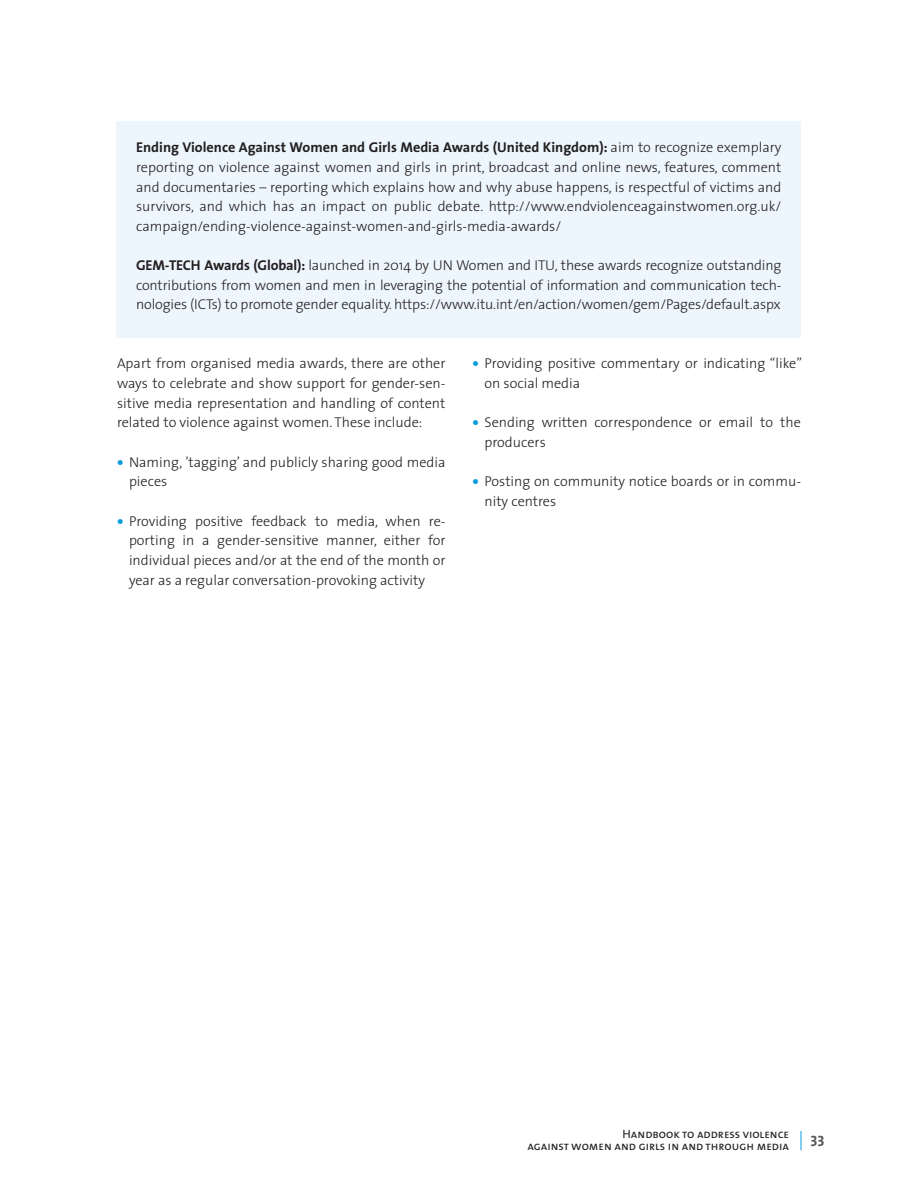
<style>
.page{position:relative;width:918px;height:1188px;background:#fff}
.page>*{position:absolute;margin:0;border:0;box-sizing:border-box;transform-origin:0 0}
.t1{font:15px "The Sans Bold Caps";color:#57585a}
.BODY_TEXT__ITALIC_OR{font:300 14.25px/19.6px "The Sans";color:#231f20;text-align:justify}
.t2{font:12px/12px "The Sans Caps";color:#231f20;text-align:right}
.s1{font-weight:700}
.s2{font-family:"The Sans Extra Bold Caps";font-weight:400;font-size:15px;color:#069ddc}
</style>
<div class="page">
<svg style="left:801px;top:1131px;width:1px;height:19px"></svg>
<div style="left:117px;top:122px;width:684px;height:216px;background:#edf6fc"></div>
<p class="BODY_TEXT__ITALIC_OR" style="left:136px;top:137px;width:647px"><span class="s1">Ending Violence Against Women and Girls Media Awards (United Kingdom):</span> aim to recognize exemplary reporting on violence against women and girls in print, broadcast and online news, features, comment and documentaries – reporting which explains how and why abuse happens, is respectful of victims and survivors, and which has an impact on public debate. http://www.endviolenceagainstwomen.org.uk/ campaign/ending-violence-against-women-and-girls-media-awards/</p>
<p class="BODY_TEXT__ITALIC_OR" style="left:136px;top:255px;width:647px"><span class="s1">GEM-TECH Awards (Global):</span> launched in 2014 by UN Women and ITU, these awards recognize outstanding contributions from women and men in leveraging the potential of information and communication tech&shy;nologies (ICTs) to promote gender equality. https://www.itu.int/en/action/women/gem/Pages/default.aspx</p>
<p class="BODY_TEXT__ITALIC_OR" style="left:117px;top:353px;width:330px">Apart from organised media awards, there are other ways to celebrate and show support for gender-sen&shy;sitive media representation and handling of content related to violence against women. These include:</p>
<p class="BODY_TEXT__ITALIC_OR" style="left:129px;top:452px;width:318px;text-indent:-12px"><span class="s2">•</span> Naming, ’tagging’ and publicly sharing good media pieces</p>
<p class="BODY_TEXT__ITALIC_OR" style="left:129px;top:511px;width:318px;text-indent:-12px"><span class="s2">•</span> Providing positive feedback to media, when re&shy;porting in a gender-sensitive manner, either for individual pieces and/or at the end of the month or year as a regular conversation-provoking activity</p>
<p class="BODY_TEXT__ITALIC_OR" style="left:484px;top:353px;width:319px;text-indent:-12px"><span class="s2">•</span> Providing positive commentary or indicating “like” on social media</p>
<p class="BODY_TEXT__ITALIC_OR" style="left:484px;top:412px;width:318px;text-indent:-12px"><span class="s2">•</span> Sending written correspondence or email to the producers</p>
<p class="BODY_TEXT__ITALIC_OR" style="left:484px;top:471px;width:318px;text-indent:-12px"><span class="s2">•</span> Posting on community notice boards or in commu&shy;nity centres</p>
<p class="t2" style="left:528px;top:1128px;width:263px">Handbook to address violence<br>against women and girls in and through media</p>
<p class="t1" style="left:810px;top:1129px;width:16px">33</p>
</div>
